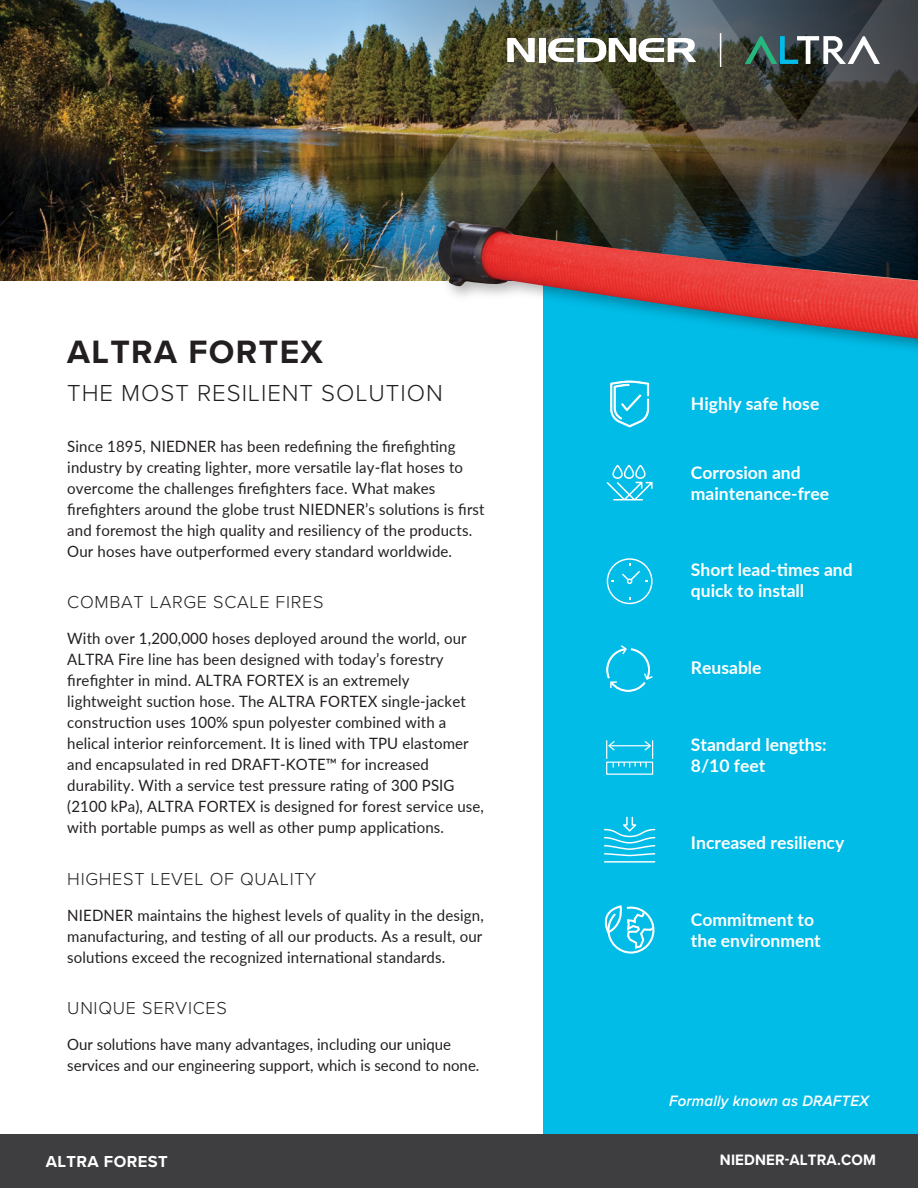
<style>
.page{position:relative;width:918px;height:1188px;background:#fff}
.page>*{position:absolute;margin:0;border:0;box-sizing:border-box;transform-origin:0 0}
.t1{font:700 33.6px "Proxima Nova";letter-spacing:.04em;color:#231f20}
.t2{font:300 24px "Proxima Nova";letter-spacing:.04em;color:#231f20}
.t3{font:300 18px "Proxima Nova";letter-spacing:.04em;color:#231f20}
.t4{font:700 17.55px/21px "Lato";color:#fff}
.t5{font:700 16.5px "Proxima Nova";letter-spacing:.025em;color:#fff}
.t6{font:15.6px/21px "Lato";letter-spacing:.01em;color:#231f20;scale:.96 1}
.t7{font:italic 600 15.6px "Proxima Nova";letter-spacing:.01em;color:#fff;scale:.96 1}
.t8{font:700 15.6px "Proxima Nova";letter-spacing:.01em;color:#fff;scale:.96 1}
</style>
<div class="page">
<div style="left:543px;top:276px;width:375px;height:912px;background:#00bce7"></div>
<img style="left:0;top:0;width:361px;height:280px">
<svg style="left:361px;top:0;width:153px;height:22px;background:#7da4bf"></svg>
<img style="left:269px;top:22px;width:245px;height:258px">
<img style="left:514px;top:0;width:404px;height:210px">
<hr style="left:604px;top:861px;width:51px;height:2px;background:#fff">
<svg style="left:604px;top:817px;width:51px;height:39px"></svg>
<svg style="left:610px;top:381px;width:39px;height:46px"></svg>
<svg style="left:606px;top:465px;width:47px;height:36px"></svg>
<svg style="left:606px;top:740px;width:47px;height:28px"></svg>
<svg style="left:606px;top:645px;width:47px;height:47px"></svg>
<svg style="left:607px;top:558px;width:46px;height:46px"></svg>
<svg style="left:604px;top:905px;width:50px;height:48px"></svg>
<div style="left:0;top:1134px;width:918px;height:54px;background:#3e3d3f"></div>
<img style="left:428px;top:210px;width:490px;height:139px">
<img style="left:437px;top:221px;width:481px;height:118px">
<svg style="left:507px;top:38px;width:28px;height:24px"></svg>
<div style="left:539px;top:38px;width:7px;height:24px;background:#fff"></div>
<svg style="left:548px;top:38px;width:148px;height:24px"></svg>
<hr style="left:720px;top:33px;width:1px;height:34px;background:#fff">
<svg style="left:745px;top:36px;width:135px;height:28px"></svg>
<h1 class="t1" style="left:67px;top:327px;width:257px">ALTRA FORTEX</h1>
<h2 class="t2" style="left:67px;top:376px;width:377px">THE MOST RESILIENT SOLUTION</h2>
<p class="t6" style="left:67px;top:435px;width:436px">Since 1895, NIEDNER has been redefining the firefighting industry by creating lighter, more versatile lay-flat hoses to overcome the challenges firefighters face. What makes firefighters around the globe trust NIEDNER’s solutions is first and foremost the high quality and resiliency of the products.<br>Our hoses have outperformed every standard worldwide.</p>
<p class="t3" style="left:67px;top:589px;width:258px">COMBAT LARGE SCALE FIRES</p>
<p class="t6" style="left:67px;top:627px;width:436px">With over 1,200,000 hoses deployed around the world, our ALTRA Fire line has been designed with today’s forestry firefighter in mind. ALTRA FORTEX is an extremely lightweight suction hose. The ALTRA FORTEX single-jacket construction uses 100% spun polyester combined with a helical interior reinforcement. It is lined with TPU elastomer and encapsulated in red DRAFT-KOTE™ for increased durability. With a service test pressure rating of 300 PSIG (2100 kPa), ALTRA FORTEX is designed for forest service use, with portable pumps as well as other pump applications.</p>
<p class="t3" style="left:67px;top:865px;width:251px">HIGHEST LEVEL OF QUALITY</p>
<p class="t6" style="left:67px;top:904px;width:435px;text-align:justify">NIEDNER maintains the highest levels of quality in the design, manufacturing, and testing of all our products. As a result, our solutions exceed the recognized international standards.</p>
<p class="t3" style="left:67px;top:995px;width:161px">UNIQUE SERVICES</p>
<p class="t6" style="left:67px;top:1034px;width:431px">Our solutions have many advantages, including our unique services and our engineering support, which is second to none.</p>
<p class="t4" style="left:691px;top:392px;width:130px">Highly safe hose</p>
<p class="t4" style="left:691px;top:461px;width:140px">Corrosion and maintenance-free</p>
<p class="t4" style="left:691px;top:559px;width:163px">Short lead-times and quick to install</p>
<p class="t4" style="left:691px;top:657px;width:72px">Reusable</p>
<p class="t4" style="left:691px;top:733px;width:137px">Standard lengths:<br>8/10 feet</p>
<p class="t4" style="left:691px;top:831px;width:155px">Increased resiliency</p>
<p class="t4" style="left:691px;top:908px;width:131px">Commitment to the environment</p>
<p class="t7" style="left:669px;top:1092px;width:210px">Formally known as DRAFTEX</p>
<p class="t5" style="left:46px;top:1149px;width:123px">ALTRA FOREST</p>
<p class="t8" style="left:720px;top:1148px;width:164px">NIEDNER-ALTRA.COM</p>
</div>
